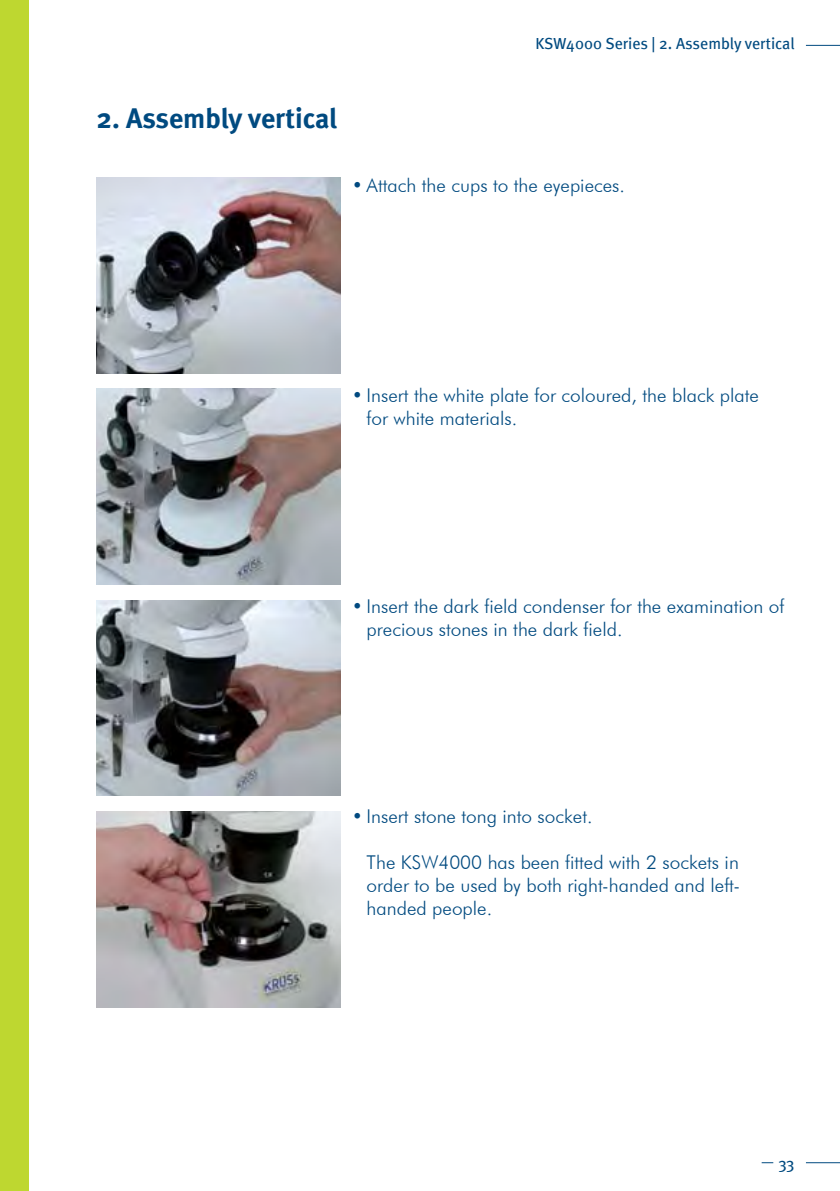
<style>
.page{position:relative;width:840px;height:1191px;background:#fff}
.page>*{position:absolute;margin:0;border:0;box-sizing:border-box;transform-origin:0 0}
.t1{font:700 28px "Meta";color:#004a80}
.t2{font:300 19px/22.8px "Futura BT";color:#004a80}
.t3{font:16px "Meta";color:#004a80}
</style>
<div class="page">
<div style="left:0;top:0;width:28px;height:1191px;background:#bed730"></div>
<hr style="left:805px;top:1162px;width:34px;height:1px;background:#004a80">
<hr style="left:805px;top:45px;width:34px;height:1px;background:#004a80">
<img style="left:96px;top:177px;width:244px;height:196px">
<img style="left:96px;top:389px;width:244px;height:195px">
<img style="left:96px;top:600px;width:244px;height:195px">
<img style="left:96px;top:811px;width:244px;height:196px">
<p class="t3" style="left:535px;top:34px;width:261px">KSW4000 Series | 2. Assembly vertical</p>
<h1 class="t1" style="left:96px;top:102px;width:242px">2. Assembly vertical</h1>
<p class="t2" style="left:351px;top:173px;width:274px">• Attach the cups to the eyepieces.</p>
<p class="t2" style="left:366px;top:384px;width:393px;text-indent:-15px">• Insert the white plate for coloured, the black plate for white materials.</p>
<p class="t2" style="left:366px;top:594px;width:419px;text-indent:-15px">• Insert the dark field condenser for the examination of precious stones in the dark field.</p>
<p class="t2" style="left:351px;top:805px;width:242px">• Insert stone tong into socket.</p>
<p class="t2" style="left:366px;top:850px;width:375px;text-align:justify">The KSW4000 has been fitted with 2 sockets in order to be used by both right-handed and left&shy;handed people.</p>
<p class="t3" style="left:777px;top:1154px;width:18px">33</p>
</div>
